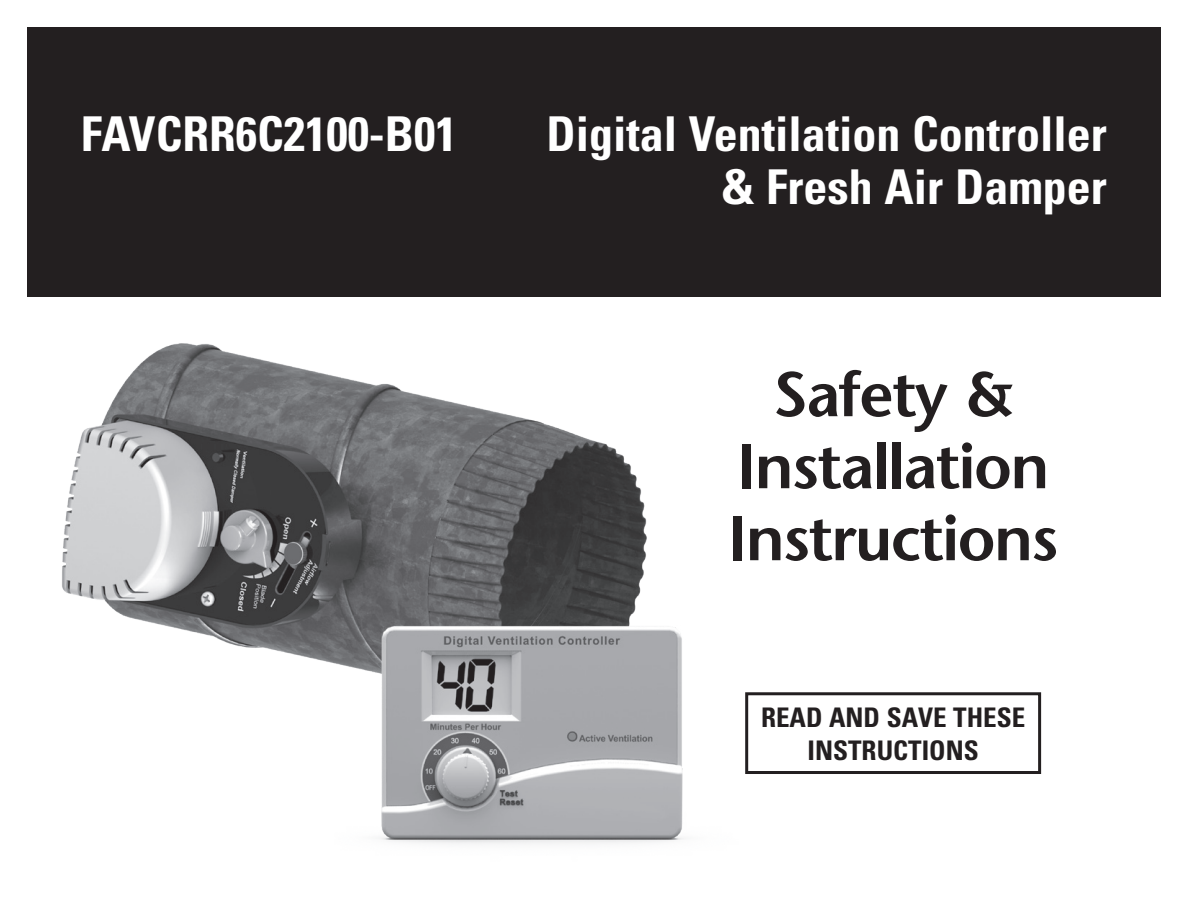
<style>
.page{position:relative;width:1188px;height:918px;background:#fff}
.page>*{position:absolute;margin:0;border:0;box-sizing:border-box;transform-origin:0 0}
.t1{font:600 63px/72px "Stone Sans";letter-spacing:-.025em;color:#231f20;text-align:center}
.t2{font:700 condensed 48px/52.5px "Univers";color:#fff;text-align:right}
.t3{font:700 condensed 27px/33px "Univers";color:#231f20;text-align:center}
</style>
<div class="page">
<img style="left:62px;top:343px;width:585px;height:309px">
<div style="left:28px;top:28px;width:1132px;height:268px;background:#231f20"></div>
<div style="left:27px;top:27px;width:1134px;height:270px;border:3px solid #231f20"></div>
<img style="left:284px;top:591px;width:400px;height:253px">
<div style="left:745px;top:692px;width:296px;height:82px;border:3px solid #231f20"></div>
<p class="t2" style="left:81px;top:107px;width:377px">FAVCRR6C2100-B01</p>
<p class="t2" style="left:547px;top:107px;width:562px">Digital Ventilation Controller &amp; Fresh Air Damper</p>
<h1 class="t1" style="left:728px;top:358px;width:332px">Safety &amp;<br>Installation<br>Instructions</h1>
<p class="t3" style="left:761px;top:701px;width:266px">READ AND SAVE THESE<br>INSTRUCTIONS</p>
</div>
